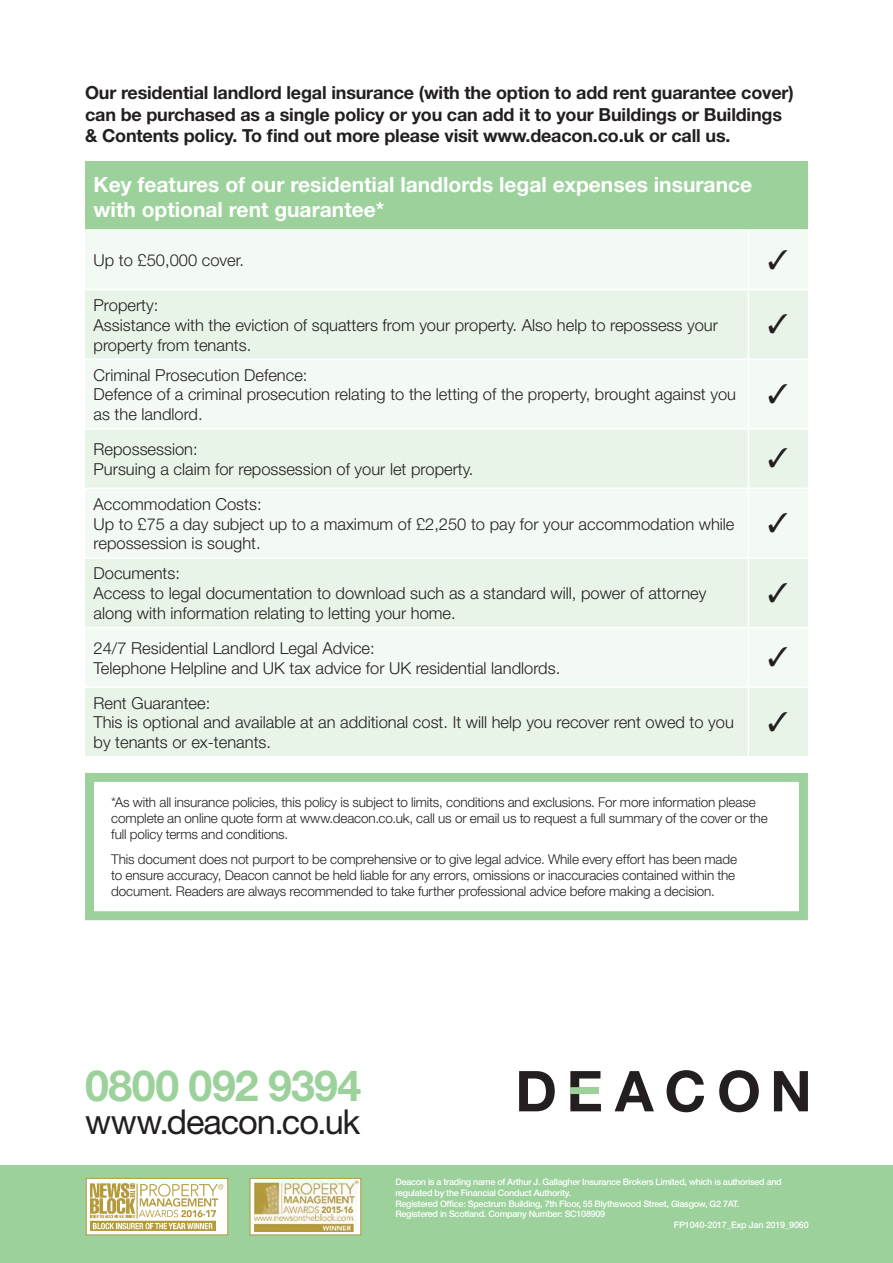
<style>
.page{position:relative;width:893px;height:1263px;background:#fff}
.page>*{position:absolute;margin:0;border:0;box-sizing:border-box;transform-origin:0 0}
.t1{font:700 42.9px "Helvetica Neue";letter-spacing:-.015em;color:#9cd19c}
.t2{font:34.35px "Helvetica Neue";letter-spacing:-.03em;color:#231f20}
.t3{font:700 21px/25.2px "Helvetica Neue";color:#fff}
.t4{font:700 18px/21.6px "Helvetica Neue";letter-spacing:-.01em;color:#231f20}
.t5{font:300 16.5px/19.8px "Helvetica Neue";color:#231f20}
.t6{font:300 13.5px/16.2px "Helvetica Neue";letter-spacing:-.01em;color:#231f20}
.t7{font:500 9px "Helvetica Neue";letter-spacing:-.03em;color:#fff}
</style>
<div class="page">
<div style="left:85px;top:162px;width:723px;height:68px;background:#9cd19c"></div>
<div style="left:85px;top:231px;width:723px;height:57px;background:#f3faf3"></div>
<svg style="left:85px;top:290px;width:723px;height:466px;fill:#e9f4e8"></svg>
<hr style="left:85px;top:229px;width:663px;height:2px;background:#fff">
<hr style="left:748px;top:229px;width:60px;height:2px;background:#fff">
<hr style="left:748px;top:231px;width:1px;height:58px;background:#fff">
<hr style="left:748px;top:290px;width:1px;height:68px;background:#fff">
<hr style="left:85px;top:358px;width:663px;height:2px;background:#fff">
<hr style="left:748px;top:358px;width:60px;height:2px;background:#fff">
<hr style="left:748px;top:360px;width:1px;height:68px;background:#fff">
<hr style="left:85px;top:428px;width:663px;height:1px;background:#fff">
<hr style="left:748px;top:428px;width:60px;height:1px;background:#fff">
<hr style="left:748px;top:429px;width:1px;height:59px;background:#fff">
<hr style="left:85px;top:488px;width:663px;height:1px;background:#fff">
<hr style="left:748px;top:488px;width:60px;height:1px;background:#fff">
<hr style="left:748px;top:489px;width:1px;height:68px;background:#fff">
<hr style="left:85px;top:557px;width:663px;height:2px;background:#fff">
<hr style="left:748px;top:557px;width:60px;height:2px;background:#fff">
<hr style="left:748px;top:559px;width:1px;height:68px;background:#fff">
<hr style="left:85px;top:627px;width:663px;height:1px;background:#fff">
<hr style="left:748px;top:627px;width:60px;height:1px;background:#fff">
<hr style="left:748px;top:628px;width:1px;height:58px;background:#fff">
<hr style="left:85px;top:686px;width:663px;height:2px;background:#fff">
<hr style="left:748px;top:686px;width:60px;height:2px;background:#fff">
<hr style="left:748px;top:688px;width:1px;height:68px;background:#fff">
<div style="left:0;top:1165px;width:893px;height:98px;background:#9cd19c"></div>
<div style="left:85px;top:773px;width:723px;height:147px;border:9px solid #9cd19c"></div>
<div style="left:86px;top:1178px;width:142px;height:57px;background:#fff"></div>
<img style="left:90px;top:1183px;width:134px;height:47px">
<div style="left:86px;top:1178px;width:142px;height:57px;border:1px solid #b3993a"></div>
<div style="left:250px;top:1178px;width:111px;height:57px;background:linear-gradient(to right,#fff,#fff)"></div>
<img style="left:254px;top:1180px;width:105px;height:51px">
<div style="left:250px;top:1178px;width:111px;height:57px;border:1px solid #b3993a"></div>
<svg style="left:519px;top:1071px;width:36px;height:40px"></svg>
<svg style="left:615px;top:1071px;width:39px;height:40px"></svg>
<svg style="left:667px;top:1070px;width:37px;height:42px"></svg>
<svg style="left:719px;top:1070px;width:40px;height:42px"></svg>
<svg style="left:774px;top:1071px;width:34px;height:40px"></svg>
<div style="left:570px;top:1087px;width:29px;height:7px;background:#9cd19c"></div>
<svg style="left:570px;top:1071px;width:30px;height:16px"></svg>
<svg style="left:570px;top:1094px;width:31px;height:17px"></svg>
<svg style="left:769px;top:249px;width:18px;height:20px"></svg>
<svg style="left:769px;top:314px;width:18px;height:19px"></svg>
<svg style="left:769px;top:383px;width:18px;height:20px"></svg>
<svg style="left:769px;top:448px;width:18px;height:20px"></svg>
<svg style="left:769px;top:513px;width:18px;height:19px"></svg>
<svg style="left:769px;top:582px;width:18px;height:20px"></svg>
<svg style="left:769px;top:647px;width:18px;height:19px"></svg>
<svg style="left:769px;top:711px;width:18px;height:20px"></svg>
<p class="t4" style="left:85px;top:82px;width:710px">Our residential landlord legal insurance (with the option to add rent guarantee cover) can be purchased as a single policy or you can add it to your Buildings or Buildings &amp; Contents policy. To find out more please visit www.deacon.co.uk or call us.</p>
<p class="t3" style="left:94px;top:171px;width:660px">Key features of our residential landlords legal expenses insurance with optional rent guarantee*</p>
<p class="t5" style="left:94px;top:250px;width:152px">Up to £50,000 cover.</p>
<p class="t5" style="left:94px;top:295px;width:626px">Property:<br>Assistance with the eviction of squatters from your property. Also help to repossess your property from tenants.</p>
<p class="t5" style="left:94px;top:365px;width:644px">Criminal Prosecution Defence:<br>Defence of a criminal prosecution relating to the letting of the property, brought against you as the landlord.</p>
<p class="t5" style="left:94px;top:439px;width:381px">Repossession:<br>Pursuing a claim for repossession of your let property.</p>
<p class="t5" style="left:94px;top:494px;width:642px">Accommodation Costs:<br>Up to £75 a day subject up to a maximum of £2,250 to pay for your accommodation while repossession is sought.</p>
<p class="t5" style="left:94px;top:563px;width:614px">Documents:<br>Access to legal documentation to download such as a standard will, power of attorney along with information relating to letting your home.</p>
<p class="t5" style="left:94px;top:638px;width:468px">24/7 Residential Landlord Legal Advice:<br>Telephone Helpline and UK tax advice for UK residential landlords.</p>
<p class="t5" style="left:94px;top:692px;width:642px">Rent Guarantee:<br>This is optional and available at an additional cost. It will help you recover rent owed to you by tenants or ex-tenants.</p>
<p class="t6" style="left:111px;top:794px;width:658px">*As with all insurance policies, this policy is subject to limits, conditions and exclusions. For more information please complete an online quote form at www.deacon.co.uk, call us or email us to request a full summary of the cover or the full policy terms and conditions.</p>
<p class="t6" style="left:111px;top:851px;width:627px">This document does not purport to be comprehensive or to give legal advice. While every effort has been made to ensure accuracy, Deacon cannot be held liable for any errors, omissions or inaccuracies contained within the document. Readers are always recommended to take further professional advice before making a decision.</p>
<h1 class="t1" style="left:85px;top:1059px;width:278px">0800 092 9394</h1>
<h2 class="t2" style="left:85px;top:1101px;width:277px">www.deacon.co.uk</h2>
<p class="t7" style="left:395px;top:1176px;width:388px">Deacon is a trading name of Arthur J. Gallagher Insurance Brokers Limited, which is authorised and</p>
<p class="t7" style="left:395px;top:1187px;width:177px">regulated by the Financial Conduct Authority.</p>
<p class="t7" style="left:395px;top:1198px;width:345px">Registered Office: Spectrum Building, 7th Floor, 55 Blythswood Street, Glasgow, G2 7AT.</p>
<p class="t7" style="left:395px;top:1209px;width:211px">Registered in Scotland. Company Number: SC108909</p>
<p class="t7" style="left:674px;top:1219px;width:136px">FP1040-2017_Exp Jan 2019_9060</p>
</div>
